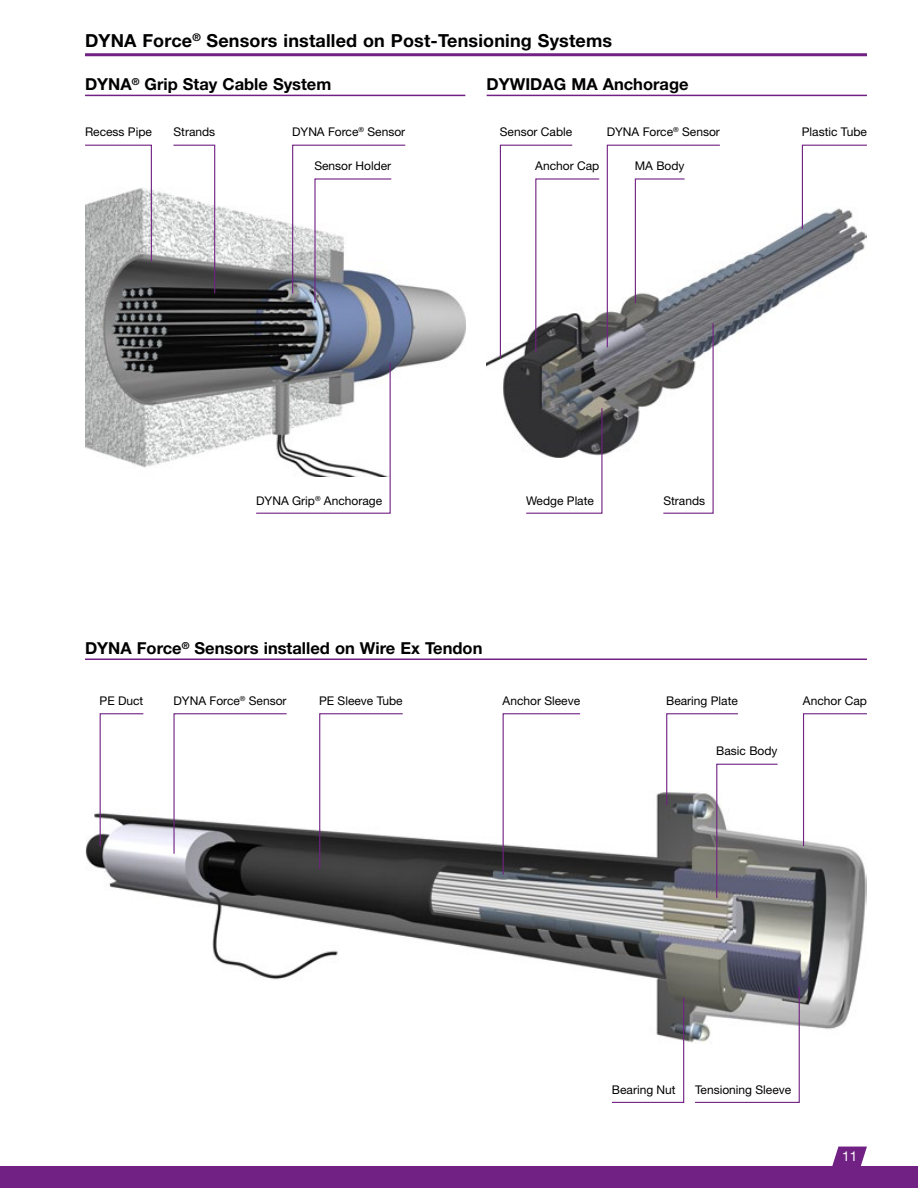
<style>
.page{position:relative;width:918px;height:1188px;background:#fff}
.page>*{position:absolute;margin:0;border:0;box-sizing:border-box;transform-origin:0 0}
.t1{font:700 18px "Helvetica Neue LT Pro";letter-spacing:.01em;color:#000}
.t2{font:700 16.5px "Helvetica Neue LT Pro";color:#000}
.t3{font:13.5px "Helvetica Neue LT Pro";color:#fff}
.t4{font:12px "Helvetica Neue LT Pro";color:#000}
</style>
<div class="page">
<img style="left:85px;top:190px;width:380px;height:278px">
<img style="left:487px;top:226px;width:380px;height:140px">
<hr style="left:85px;top:659px;width:782px;height:1px;background:#712183">
<img style="left:85px;top:792px;width:782px;height:251px">
<hr style="left:85px;top:53px;width:782px;height:3px;background:#712183">
<hr style="left:85px;top:95px;width:380px;height:1px;background:#712183">
<hr style="left:487px;top:95px;width:380px;height:1px;background:#712183">
<svg style="left:85px;top:144px;width:67px;height:119px"></svg>
<svg style="left:172px;top:144px;width:44px;height:151px"></svg>
<svg style="left:292px;top:144px;width:114px;height:160px"></svg>
<svg style="left:801px;top:144px;width:66px;height:86px"></svg>
<svg style="left:499px;top:144px;width:222px;height:370px"></svg>
<svg style="left:255px;top:362px;width:136px;height:152px"></svg>
<svg style="left:99px;top:713px;width:46px;height:134px"></svg>
<svg style="left:173px;top:713px;width:115px;height:142px"></svg>
<svg style="left:319px;top:713px;width:85px;height:157px"></svg>
<svg style="left:502px;top:713px;width:79px;height:163px"></svg>
<svg style="left:802px;top:713px;width:65px;height:134px"></svg>
<svg style="left:611px;top:996px;width:74px;height:107px"></svg>
<svg style="left:694px;top:985px;width:106px;height:118px"></svg>
<svg style="left:666px;top:713px;width:113px;height:186px"></svg>
<div style="left:0;top:1166px;width:918px;height:22px;background:#712183"></div>
<svg style="left:832px;top:1147px;width:35px;height:19px"></svg>
<h1 class="t1" style="left:85px;top:29px;width:529px">DYNA Force<sup>®</sup> Sensors installed on Post-Tensioning Systems</h1>
<h2 class="t2" style="left:85px;top:74px;width:248px">DYNA<sup>®</sup> Grip Stay Cable System</h2>
<h2 class="t2" style="left:487px;top:74px;width:203px">DYWIDAG MA Anchorage</h2>
<p class="t4" style="left:85px;top:124px;width:68px">Recess Pipe</p>
<p class="t4" style="left:173px;top:124px;width:43px">Strands</p>
<p class="t4" style="left:292px;top:124px;width:115px">DYNA Force<sup>®</sup> Sensor</p>
<p class="t4" style="left:314px;top:158px;width:78px">Sensor Holder</p>
<p class="t4" style="left:607px;top:124px;width:115px">DYNA Force<sup>®</sup> Sensor</p>
<p class="t4" style="left:802px;top:124px;width:67px">Plastic Tube</p>
<p class="t4" style="left:635px;top:158px;width:51px">MA Body</p>
<p class="t4" style="left:500px;top:124px;width:74px">Sensor Cable</p>
<p class="t4" style="left:535px;top:158px;width:66px">Anchor Cap</p>
<p class="t4" style="left:256px;top:494px;width:128px">DYNA Grip<sup>®</sup> Anchorage</p>
<p class="t4" style="left:526px;top:494px;width:69px">Wedge Plate</p>
<p class="t4" style="left:663px;top:494px;width:43px">Strands</p>
<h2 class="t2" style="left:85px;top:638px;width:399px">DYNA Force<sup>®</sup> Sensors installed on Wire Ex Tendon</h2>
<p class="t4" style="left:100px;top:693px;width:45px">PE Duct</p>
<p class="t4" style="left:173px;top:693px;width:115px">DYNA Force<sup>®</sup> Sensor</p>
<p class="t4" style="left:319px;top:693px;width:85px">PE Sleeve Tube</p>
<p class="t4" style="left:503px;top:693px;width:79px">Anchor Sleeve</p>
<p class="t4" style="left:666px;top:693px;width:73px">Bearing Plate</p>
<p class="t4" style="left:803px;top:693px;width:66px">Anchor Cap</p>
<p class="t4" style="left:716px;top:743px;width:63px">Basic Body</p>
<p class="t4" style="left:612px;top:1083px;width:65px">Bearing Nut</p>
<p class="t4" style="left:695px;top:1083px;width:98px">Tensioning Sleeve</p>
<p class="t3" style="left:842px;top:1148px;width:17px">11</p>
</div>
